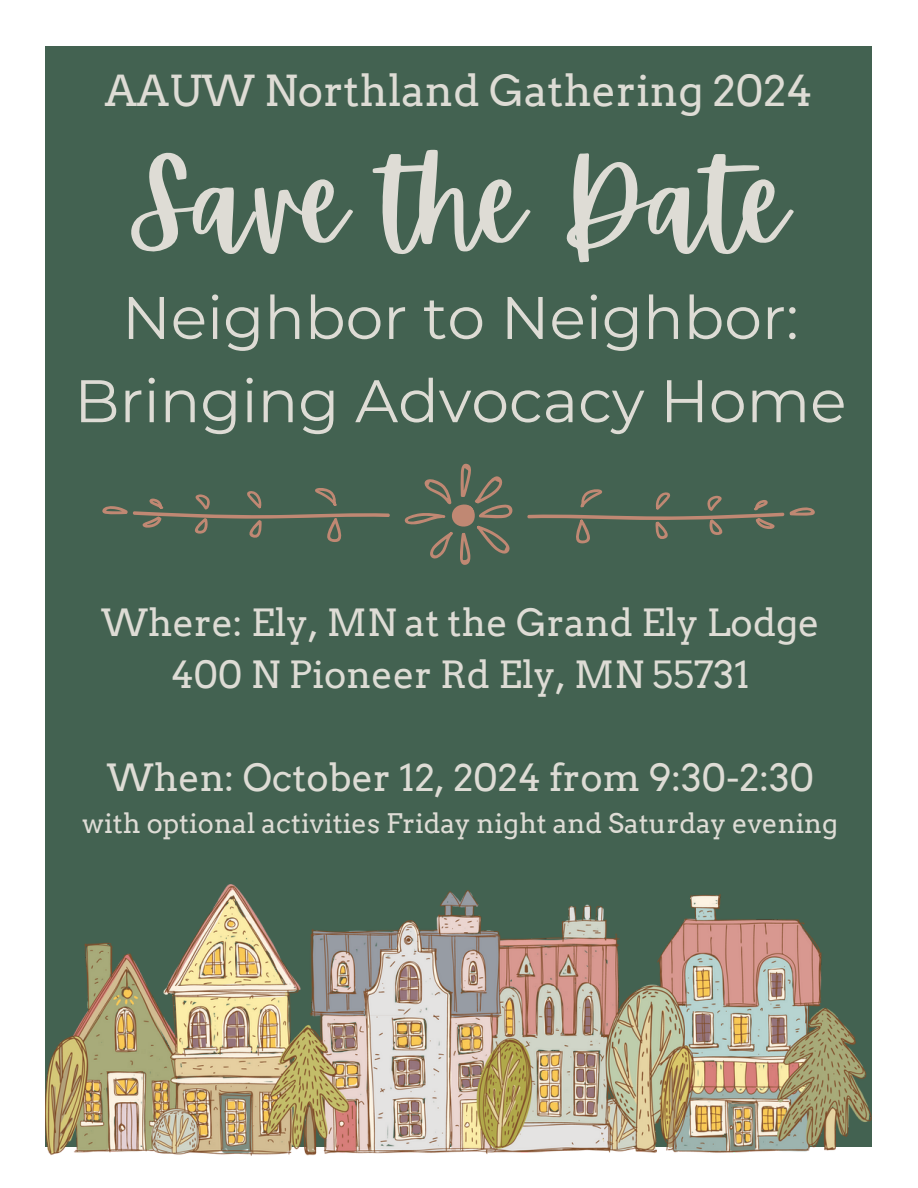
<style>
.page{position:relative;width:918px;height:1188px;background:#fff}
.page>*{position:absolute;margin:0;border:0;box-sizing:border-box;transform-origin:0 0}
.t1{font:115.5px "Apricots";color:#dedcd5}
.t2{font:60px/83.2px "Montserrat";color:#dedcd5;text-align:center}
.t3{font:42.75px "Arvo";color:#dedcd5}
.t4{font:37.5px/51.8px "Arvo";color:#dedcd5;text-align:center}
.t5{font:27px "Arvo";color:#dedcd5}
</style>
<div class="page">
<div style="left:46px;top:46px;width:826px;height:1101px;background:#436251"></div>
<img style="left:46px;top:884px;width:826px;height:271px">
<svg style="left:404px;top:463px;width:109px;height:102px"></svg>
<svg style="left:527px;top:489px;width:288px;height:55px"></svg>
<svg style="left:102px;top:488px;width:288px;height:54px"></svg>
<p class="t3" style="left:105px;top:65px;width:709px">AAUW Northland Gathering 2024</p>
<h1 class="t1" style="left:129px;top:137px;width:660px">Save the Date</h1>
<h4 class="t2" style="left:74px;top:276px;width:774px">Neighbor to Neighbor:<br>Bringing Advocacy Home</h4>
<p class="t4" style="left:101px;top:597px;width:720px">Where: Ely, MN at the Grand Ely Lodge<br>400 N Pioneer Rd Ely, MN 55731</p>
<p class="t4" style="left:107px;top:752px;width:709px">When: October 12, 2024 from 9:30-2:30</p>
<h2 class="t5" style="left:83px;top:807px;width:757px">with optional activities Friday night and Saturday evening</h2>
</div>
